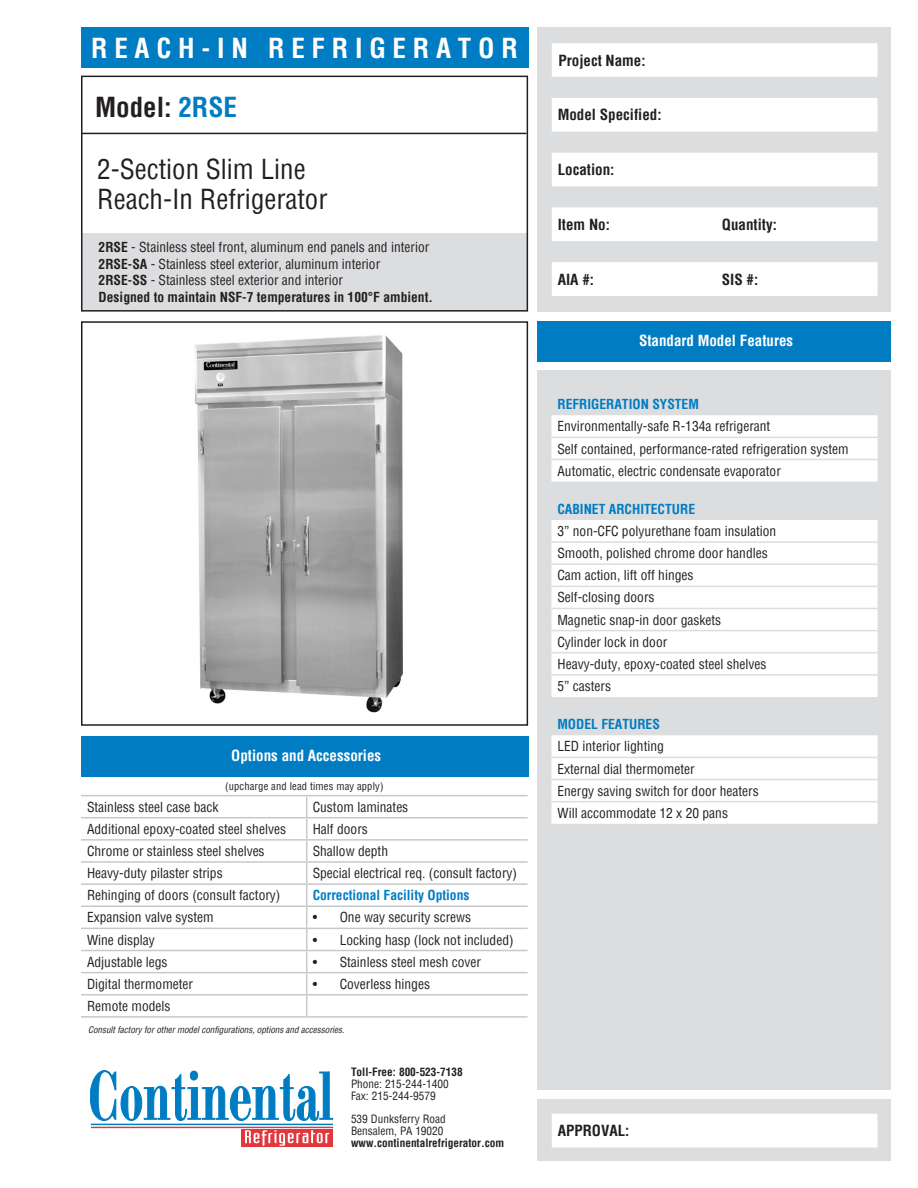
<style>
.page{position:relative;width:918px;height:1188px;background:#fff}
.page>*{position:absolute;margin:0;border:0;box-sizing:border-box;transform-origin:0 0}
.t1{font:condensed 27px "Helvetica";color:#231f20}
.t2{font:700 condensed 27px "Helvetica";letter-spacing:.25em;color:#fff}
.t3{font:700 condensed 27px "Helvetica";color:#231f20}
.t4{font:700 condensed 15px "Helvetica";color:#231f20}
.t5{font:700 condensed 15px "Helvetica";color:#fff}
.t6{font:condensed 13.5px "Helvetica";color:#231f20}
.t7{font:700 condensed 13.5px "Helvetica";color:#007cc2}
.t8{font:700 condensed 13.5px "Helvetica";color:#231f20}
.t9{font:condensed 11.25px "Helvetica";color:#231f20}
.t10{font:700 condensed 11.25px "Helvetica";color:#231f20}
.t11{font:condensed 10.5px "Helvetica";letter-spacing:.015em;color:#231f20}
.t12{font:italic condensed 9px "Helvetica";color:#231f20}
.s1{color:#007cc2}
.s2{font-weight:700}
</style>
<div class="page">
<div style="left:538px;top:1099px;width:353px;height:62px;background:#dcdddf"></div>
<div style="left:81px;top:233px;width:446px;height:77px;background:#dcdddf"></div>
<div style="left:81px;top:321px;width:447px;height:405px;border:2px solid #231f20"></div>
<div style="left:538px;top:321px;width:353px;height:40px;background:#007cc2"></div>
<div style="left:538px;top:370px;width:353px;height:720px;background:#dcdddf"></div>
<div style="left:538px;top:27px;width:353px;height:285px;background:#dcdddf"></div>
<svg style="left:90px;top:1070px;width:243px;height:51px"></svg>
<hr style="left:91px;top:1124px;width:242px;height:1px;background:#007cc2">
<hr style="left:91px;top:1127px;width:242px;height:1px;background:#e1373d">
<div style="left:241px;top:1129px;width:92px;height:17px;background:#e1373d"></div>
<svg style="left:245px;top:1130px;width:84px;height:16px"></svg>
<svg style="left:552px;top:43px;width:326px;height:253px;fill:#fff"></svg>
<div style="left:81px;top:76px;width:447px;height:236px;border:2px solid #231f20"></div>
<div style="left:81px;top:27px;width:447px;height:40px;background:#007cc2"></div>
<div style="left:552px;top:1114px;width:326px;height:34px;background:#fff"></div>
<div style="left:81px;top:736px;width:447px;height:40px;background:#007cc2"></div>
<hr style="left:81px;top:795px;width:226px;height:1px;background:#c7c8ca">
<hr style="left:307px;top:950px;width:221px;height:1px;background:#c7c8ca">
<hr style="left:307px;top:972px;width:221px;height:1px;background:#c7c8ca">
<hr style="left:307px;top:994px;width:221px;height:2px;background:#c7c8ca">
<hr style="left:307px;top:1016px;width:221px;height:2px;background:#c7c8ca">
<hr style="left:307px;top:883px;width:221px;height:2px;background:#c7c8ca">
<hr style="left:307px;top:906px;width:221px;height:1px;background:#c7c8ca">
<hr style="left:307px;top:928px;width:221px;height:1px;background:#c7c8ca">
<hr style="left:81px;top:972px;width:226px;height:1px;background:#c7c8ca">
<hr style="left:81px;top:994px;width:226px;height:2px;background:#c7c8ca">
<hr style="left:81px;top:1016px;width:226px;height:2px;background:#c7c8ca">
<hr style="left:307px;top:795px;width:221px;height:1px;background:#c7c8ca">
<hr style="left:81px;top:817px;width:226px;height:1px;background:#c7c8ca">
<hr style="left:307px;top:817px;width:221px;height:1px;background:#c7c8ca">
<hr style="left:81px;top:839px;width:226px;height:2px;background:#c7c8ca">
<hr style="left:307px;top:839px;width:221px;height:2px;background:#c7c8ca">
<svg style="left:306px;top:796px;width:1px;height:220px"></svg>
<hr style="left:81px;top:861px;width:226px;height:2px;background:#c7c8ca">
<hr style="left:307px;top:861px;width:221px;height:2px;background:#c7c8ca">
<hr style="left:81px;top:883px;width:226px;height:2px;background:#c7c8ca">
<hr style="left:81px;top:906px;width:226px;height:1px;background:#c7c8ca">
<hr style="left:81px;top:928px;width:226px;height:1px;background:#c7c8ca">
<hr style="left:81px;top:950px;width:226px;height:1px;background:#c7c8ca">
<hr style="left:81px;top:133px;width:445px;height:1px;background:#231f20">
<div style="left:551px;top:415px;width:327px;height:409px;background:#fff"></div>
<svg style="left:551px;top:438px;width:327px;height:341px;fill:#fff"></svg>
<hr style="left:551px;top:757px;width:327px;height:1px;background:#dcdddf">
<hr style="left:551px;top:779px;width:327px;height:1px;background:#dcdddf">
<hr style="left:551px;top:437px;width:327px;height:1px;background:#dcdddf">
<hr style="left:551px;top:459px;width:327px;height:1px;background:#dcdddf">
<hr style="left:551px;top:541px;width:327px;height:2px;background:#dcdddf">
<hr style="left:551px;top:563px;width:327px;height:2px;background:#dcdddf">
<hr style="left:551px;top:586px;width:327px;height:1px;background:#dcdddf">
<hr style="left:551px;top:608px;width:327px;height:1px;background:#dcdddf">
<hr style="left:551px;top:630px;width:327px;height:1px;background:#dcdddf">
<hr style="left:551px;top:652px;width:327px;height:1px;background:#dcdddf">
<hr style="left:551px;top:674px;width:327px;height:2px;background:#dcdddf">
<hr style="left:551px;top:801px;width:327px;height:1px;background:#dcdddf">
<img style="left:195px;top:335px;width:208px;height:378px">
<p class="t2" style="left:91px;top:30px;width:428px">REACH-IN REFRIGERATOR</p>
<p class="t3" style="left:95px;top:89px;width:143px">Model: <span class="s1">2RSE</span></p>
<p class="t1" style="left:97px;top:152px;width:210px">2-Section Slim Line</p>
<p class="t1" style="left:97px;top:182px;width:232px">Reach-In Refrigerator</p>
<p class="t6" style="left:99px;top:239px;width:332px"><span class="s2">2RSE</span> - Stainless steel front, aluminum end panels and interior</p>
<p class="t6" style="left:99px;top:255px;width:283px"><span class="s2">2RSE-SA</span> - Stainless steel exterior, aluminum interior</p>
<p class="t6" style="left:99px;top:272px;width:246px"><span class="s2">2RSE-SS</span> - Stainless steel exterior and interior</p>
<p class="t8" style="left:99px;top:288px;width:336px">Designed to maintain NSF-7 temperatures in 100°F ambient.</p>
<p class="t5" style="left:231px;top:746px;width:151px">Options and Accessories</p>
<p class="t11" style="left:225px;top:779px;width:160px">(upcharge and lead times may apply)</p>
<p class="t6" style="left:87px;top:798px;width:133px">Stainless steel case back</p>
<p class="t6" style="left:313px;top:798px;width:97px">Custom laminates</p>
<p class="t6" style="left:87px;top:820px;width:201px">Additional epoxy-coated steel shelves</p>
<p class="t6" style="left:313px;top:820px;width:57px">Half doors</p>
<p class="t6" style="left:87px;top:842px;width:179px">Chrome or stainless steel shelves</p>
<p class="t6" style="left:313px;top:842px;width:77px">Shallow depth</p>
<p class="t6" style="left:87px;top:864px;width:137px">Heavy-duty pilaster strips</p>
<p class="t6" style="left:313px;top:864px;width:206px">Special electrical req. (consult factory)</p>
<p class="t6" style="left:87px;top:887px;width:195px">Rehinging of doors (consult factory)</p>
<p class="t7" style="left:313px;top:886px;width:158px">Correctional Facility Options</p>
<p class="t6" style="left:87px;top:909px;width:128px">Expansion valve system</p>
<p class="t6" style="left:313px;top:909px;width:160px">• One way security screws</p>
<p class="t6" style="left:87px;top:931px;width:69px">Wine display</p>
<p class="t6" style="left:313px;top:931px;width:202px">• Locking hasp (lock not included)</p>
<p class="t6" style="left:87px;top:953px;width:82px">Adjustable legs</p>
<p class="t6" style="left:313px;top:953px;width:170px">• Stainless steel mesh cover</p>
<p class="t6" style="left:87px;top:975px;width:108px">Digital thermometer</p>
<p class="t6" style="left:313px;top:975px;width:119px">• Coverless hinges</p>
<p class="t6" style="left:87px;top:997px;width:85px">Remote models</p>
<p class="t12" style="left:88px;top:1023px;width:258px">Consult factory for other model configurations, options and accessories.</p>
<p class="t10" style="left:351px;top:1065px;width:113px">Toll-Free: 800-523-7138</p>
<p class="t9" style="left:351px;top:1077px;width:99px">Phone: 215-244-1400</p>
<p class="t9" style="left:351px;top:1089px;width:86px">Fax: 215-244-9579</p>
<p class="t9" style="left:351px;top:1112px;width:96px">539 Dunksferry Road</p>
<p class="t9" style="left:351px;top:1124px;width:94px">Bensalem, PA 19020</p>
<p class="t10" style="left:351px;top:1135px;width:155px">www.continentalrefrigerator.com</p>
<p class="t4" style="left:559px;top:50px;width:89px">Project Name:</p>
<p class="t4" style="left:558px;top:105px;width:105px">Model Specified:</p>
<p class="t4" style="left:558px;top:160px;width:58px">Location:</p>
<p class="t4" style="left:558px;top:215px;width:54px">Item No:</p>
<p class="t4" style="left:722px;top:215px;width:57px">Quantity:</p>
<p class="t4" style="left:558px;top:269px;width:38px">AIA #:</p>
<p class="t4" style="left:722px;top:269px;width:38px">SIS #:</p>
<p class="t5" style="left:639px;top:331px;width:156px">Standard Model Features</p>
<p class="t7" style="left:557px;top:395px;width:143px">REFRIGERATION SYSTEM</p>
<p class="t6" style="left:557px;top:418px;width:214px">Environmentally-safe R-134a refrigerant</p>
<p class="t6" style="left:557px;top:440px;width:293px">Self contained, performance-rated refrigeration system</p>
<p class="t6" style="left:557px;top:462px;width:225px">Automatic, electric condensate evaporator</p>
<p class="t7" style="left:557px;top:500px;width:139px">CABINET ARCHITECTURE</p>
<p class="t6" style="left:557px;top:522px;width:220px">3” non-CFC polyurethane foam insulation</p>
<p class="t6" style="left:557px;top:545px;width:212px">Smooth, polished chrome door handles</p>
<p class="t6" style="left:557px;top:567px;width:138px">Cam action, lift off hinges</p>
<p class="t6" style="left:557px;top:589px;width:99px">Self-closing doors</p>
<p class="t6" style="left:557px;top:611px;width:165px">Magnetic snap-in door gaskets</p>
<p class="t6" style="left:557px;top:633px;width:111px">Cylinder lock in door</p>
<p class="t6" style="left:557px;top:655px;width:211px">Heavy-duty, epoxy-coated steel shelves</p>
<p class="t6" style="left:557px;top:677px;width:55px">5” casters</p>
<p class="t7" style="left:557px;top:715px;width:104px">MODEL FEATURES</p>
<p class="t6" style="left:557px;top:738px;width:108px">LED interior lighting</p>
<p class="t6" style="left:557px;top:760px;width:139px">External dial thermometer</p>
<p class="t6" style="left:557px;top:782px;width:203px">Energy saving switch for door heaters</p>
<p class="t6" style="left:557px;top:804px;width:172px">Will accommodate 12 x 20 pans</p>
<p class="t4" style="left:558px;top:1121px;width:73px">APPROVAL:</p>
</div>
